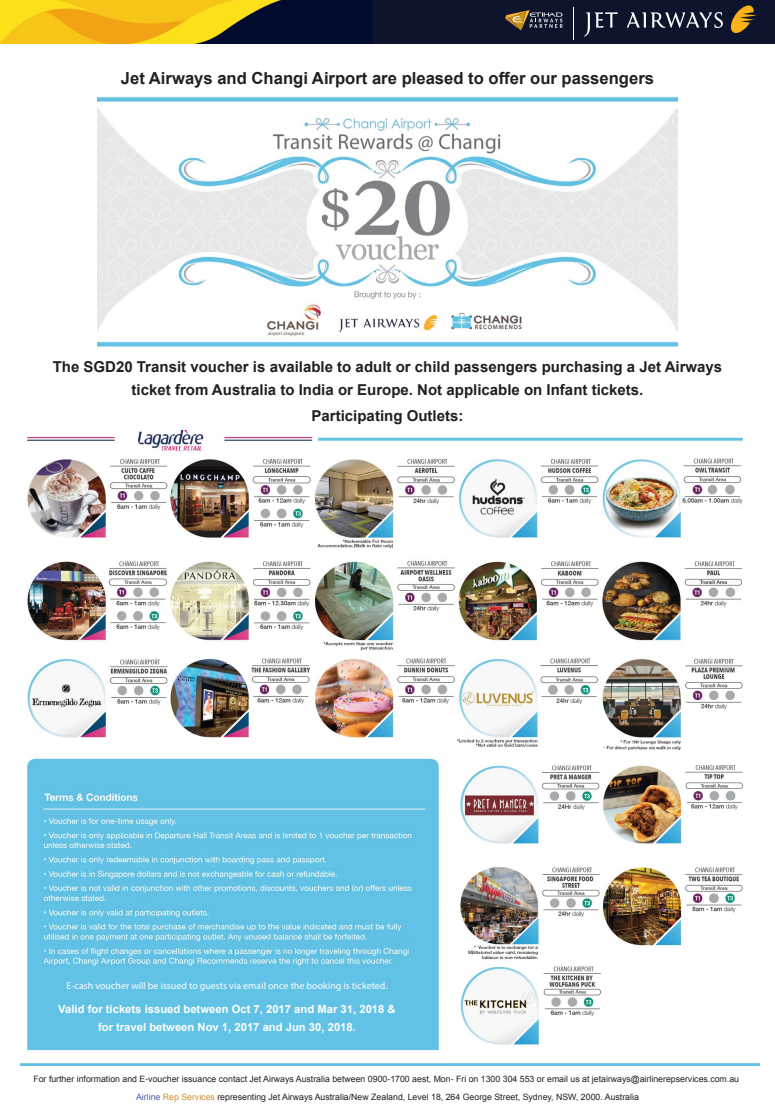
<style>
.page{position:relative;width:775px;height:1119px;background:#fff}
.page>*{position:absolute;margin:0;border:0;box-sizing:border-box;transform-origin:0 0}
.t1{font:700 16.62px "Arial";color:#231f20}
.t2{font:700 15px/23px "Arial";color:#231f20;text-align:center}
.t3{font:700 11.25px/18px "Arial";color:#fff;text-align:center}
.t4{font:10px "Myriad Pro";color:#fff}
.t5{font:8.75px/18.1px "Arial";color:#231f20;text-align:center}
.s1{color:#4d5ca1}
.s2{color:#d18e33}
</style>
<div class="page">
<img style="left:447px;top:765px;width:311px;height:301px">
<img style="left:26px;top:428px;width:717px;height:322px">
<img style="left:97px;top:96px;width:580px;height:251px">
<img style="left:0;top:0;width:373px;height:44px">
<img style="left:20px;top:758px;width:427px;height:308px">
<div style="left:373px;top:0;width:401px;height:44px;background:#0f142d"></div>
<svg style="left:505px;top:10px;width:57px;height:21px"></svg>
<svg style="left:730px;top:5px;width:26px;height:28px"></svg>
<svg style="left:584px;top:12px;width:138px;height:25px"></svg>
<hr style="left:573px;top:7px;width:1px;height:32px;background:#fff">
<h1 class="t1" style="left:121px;top:67px;width:534px">Jet Airways and Changi Airport are pleased to offer our passengers</h1>
<h2 class="t2" style="left:53px;top:356px;width:670px">The SGD20 Transit voucher is available to adult or child passengers purchasing a Jet Airways ticket from Australia to India or Europe. Not applicable on Infant tickets.</h2>
<h2 class="t2" style="left:311px;top:405px;width:153px">Participating Outlets:</h2>
<p class="t4" style="left:66px;top:980px;width:322px">E-cash voucher will be issued to guests via email once the booking is ticketed.</p>
<p class="t3" style="left:58px;top:1001px;width:339px">Valid for tickets issued between Oct 7, 2017 and Mar 31, 2018 &amp; for travel between Nov 1, 2017 and Jun 30, 2018.</p>
<p class="t5" style="left:33px;top:1070px;width:706px">For further information and E-voucher issuance contact Jet Airways Australia between 0900-1700 aest, Mon- Fri on 1300 304 553 or email us at jetairways@airlinerepservices.com.au<br><span class="s1">Airline</span> <span class="s2">Rep Services</span> representing Jet Airways Australia/New Zealand, Level 18, 264 George Street, Sydney, NSW, 2000. Australia</p>
</div>
